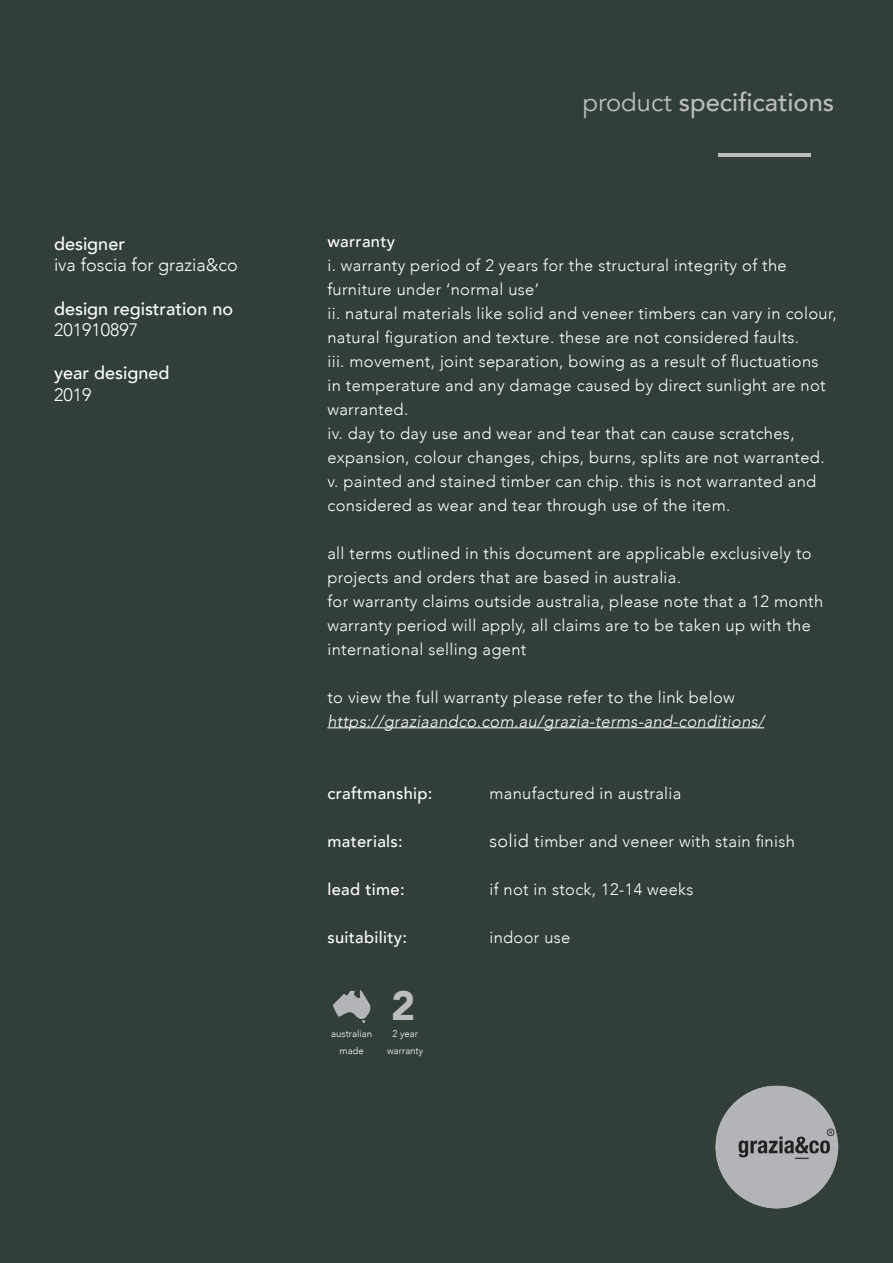
<style>
.page{position:relative;width:893px;height:1263px;background:#323f38}
.page>*{position:absolute;margin:0;border:0;box-sizing:border-box;transform-origin:0 0}
.t1{font:900 40.8px "Avenir";color:#bcbdc0}
.t2{font:500 25.5px "Avenir";color:#bcbdc0}
.t3{font:500 18px "Avenir";color:#fff}
.t4{font:300 18px "Avenir";color:#fff}
.t5{font:300 16.5px/24px "Avenir";letter-spacing:.02em;color:#fff}
.t6{font:italic 300 16.5px "Avenir";letter-spacing:.02em;color:#fff}
.t7{font:500 16.5px "Avenir";letter-spacing:.02em;color:#fff}
.t8{font:300 9.6px/17.2px "Avenir";color:#fff;text-align:center}
.s1{font-weight:400}
.s2{font-size:18px}
</style>
<div class="page">
<hr style="left:719px;top:153px;width:92px;height:3px;background:#bcbdc0">
<hr style="left:327px;top:727px;width:437px;height:1px;background:#fff">
<img style="left:716px;top:1086px;width:123px;height:123px">
<img style="left:331px;top:985px;width:42px;height:42px">
<p class="t3" style="left:54px;top:228px;width:72px">designer</p>
<p class="t4" style="left:54px;top:254px;width:185px">iva foscia for grazia&amp;co</p>
<p class="t3" style="left:54px;top:293px;width:181px">design registration no</p>
<p class="t4" style="left:54px;top:319px;width:86px">201910897</p>
<p class="t3" style="left:54px;top:357px;width:117px">year designed</p>
<p class="t4" style="left:54px;top:384px;width:39px">2019</p>
<p class="t2" style="left:583px;top:80px;width:253px"><span class="s1">product</span> specifications</p>
<p class="t7" style="left:327px;top:226px;width:69px">warranty</p>
<p class="t5" style="left:327px;top:253px;width:461px">i. warranty period of 2 years for the structural integrity of the furniture under ‘normal use’</p>
<p class="t5" style="left:327px;top:301px;width:511px">ii. natural materials like solid and veneer timbers can vary in colour, natural figuration and texture. these are not considered faults.</p>
<p class="t5" style="left:327px;top:349px;width:500px">iii. movement, joint separation, bowing as a result of fluctuations in temperature and any damage caused by direct sunlight are not warranted.</p>
<p class="t5" style="left:327px;top:421px;width:499px">iv. day to day use and wear and tear that can cause scratches, expansion, colour changes, chips, burns, splits are not warranted.</p>
<p class="t5" style="left:327px;top:469px;width:490px">v. painted and stained timber can chip. this is not warranted and considered as wear and tear through use of the item.</p>
<p class="t5" style="left:327px;top:541px;width:486px">all terms outlined in this document are applicable exclusively to projects and orders that are based in australia.</p>
<p class="t5" style="left:327px;top:589px;width:497px">for warranty claims outside australia, please note that a 12 month warranty period will apply, all claims are to be taken up with the international selling agent</p>
<p class="t5" style="left:327px;top:685px;width:409px">to view the full warranty please refer to the link below</p>
<p class="t6" style="left:327px;top:711px;width:438px">https://graziaandco.com.au/grazia-terms-and-conditions/</p>
<p class="t7" style="left:327px;top:778px;width:107px">craftmanship:</p>
<p class="t5" style="left:489px;top:781px;width:193px">manufactured in australia</p>
<p class="t7" style="left:327px;top:826px;width:77px">materials:</p>
<p class="t5" style="left:489px;top:829px;width:307px"><span class="s2">solid</span> timber and veneer with stain finish</p>
<p class="t7" style="left:327px;top:874px;width:79px">lead time:</p>
<p class="t5" style="left:489px;top:877px;width:206px">if not in stock, 12-14 weeks</p>
<p class="t7" style="left:327px;top:922px;width:81px">suitability:</p>
<p class="t5" style="left:489px;top:925px;width:82px">indoor use</p>
<p class="t8" style="left:331px;top:1025px;width:42px">australian</p>
<p class="t8" style="left:339px;top:1042px;width:26px">made</p>
<p class="t1" style="left:391px;top:970px;width:26px">2</p>
<p class="t8" style="left:387px;top:1025px;width:38px">2 year warranty</p>
</div>
